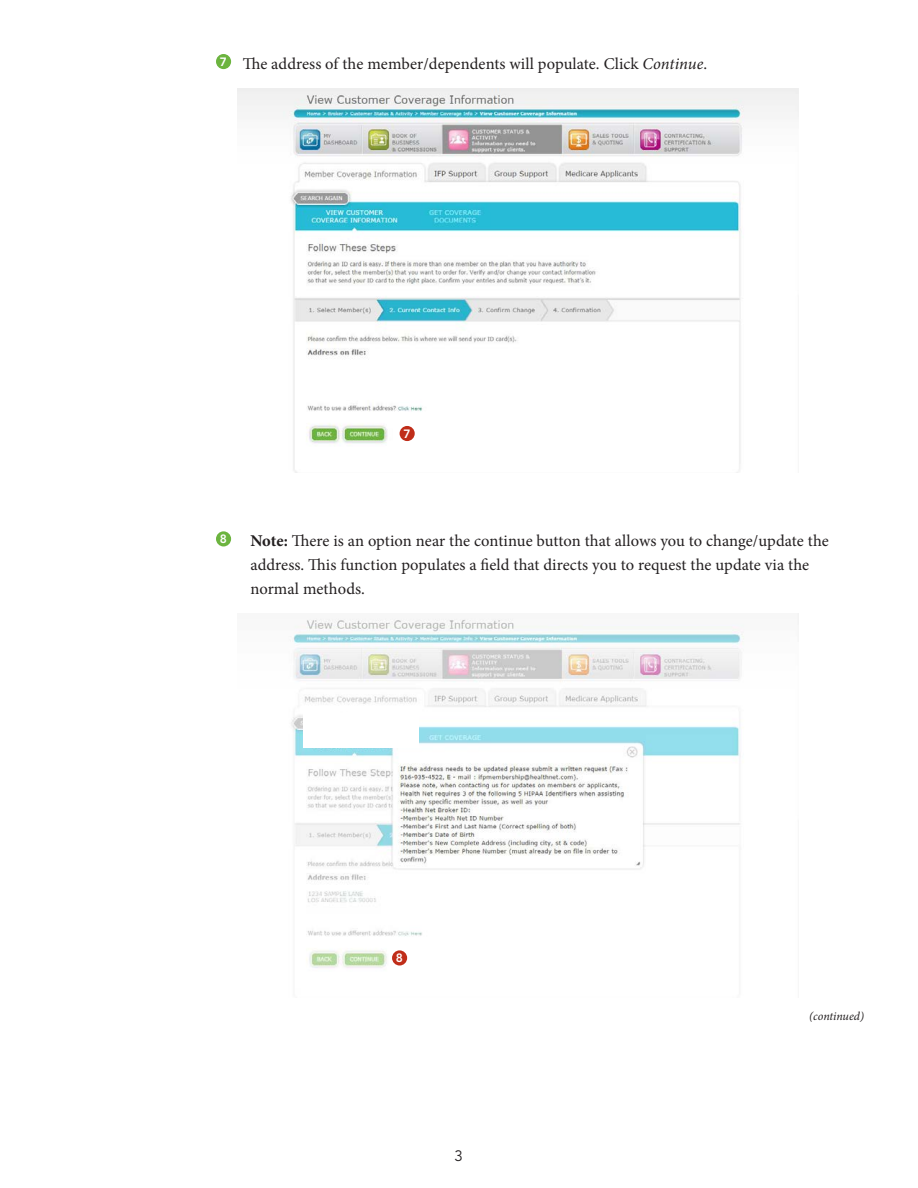
<style>
.page{position:relative;width:918px;height:1188px;background:#fff}
.page>*{position:absolute;margin:0;border:0;box-sizing:border-box;transform-origin:0 0}
.Bullet_L1{font:16.5px/24px "Minion Pro";letter-spacing:.005em;color:#231f20}
.Page_number-left_eve{font:15px "Avenir LT Std";color:#231f20}
.Continued{font:italic 12px "Minion Pro";letter-spacing:-.005em;color:#231f20}
.t1{font:800 12px "Avenir LT Std";color:#fff}
.s1{font-style:italic}
.s2{font-weight:700}
</style>
<div class="page">
<div style="left:216px;top:54px;width:15px;height:15px;background:#6cb43f;border-radius:50%"></div>
<img style="left:237px;top:89px;width:561px;height:384px">
<img style="left:291px;top:618px;width:453px;height:350px">
<div style="left:400px;top:426px;width:15px;height:15px;background:#c02d19;border-radius:50%"></div>
<div style="left:305px;top:362px;width:118px;height:31px;background:#fff"></div>
<div style="left:304px;top:714px;width:115px;height:34px;background:#fff"></div>
<div style="left:216px;top:531px;width:15px;height:15px;background:#6cb43f;border-radius:50%"></div>
<div style="left:392px;top:950px;width:15px;height:16px;background:#c02d19;border-radius:50%"></div>
<p class="t1" style="left:220px;top:55px;width:9px">7</p>
<p class="Bullet_L1" style="left:243px;top:52px;width:466px">The address of the member/dependents will populate. Click <span class="s1">Continue</span>.</p>
<p class="t1" style="left:404px;top:427px;width:9px">7</p>
<p class="t1" style="left:220px;top:532px;width:9px">8</p>
<p class="Bullet_L1" style="left:250px;top:529px;width:580px"><span class="s2">Note:</span> There is an option near the continue button that allows you to change/update the address. This function populates a field that directs you to request the update via the normal methods.</p>
<p class="t1" style="left:396px;top:951px;width:9px">8</p>
<p class="Page_number-left_eve" style="left:455px;top:1147px;width:10px">3</p>
<p class="Continued" style="left:809px;top:1008px;width:56px">(continued)</p>
</div>
